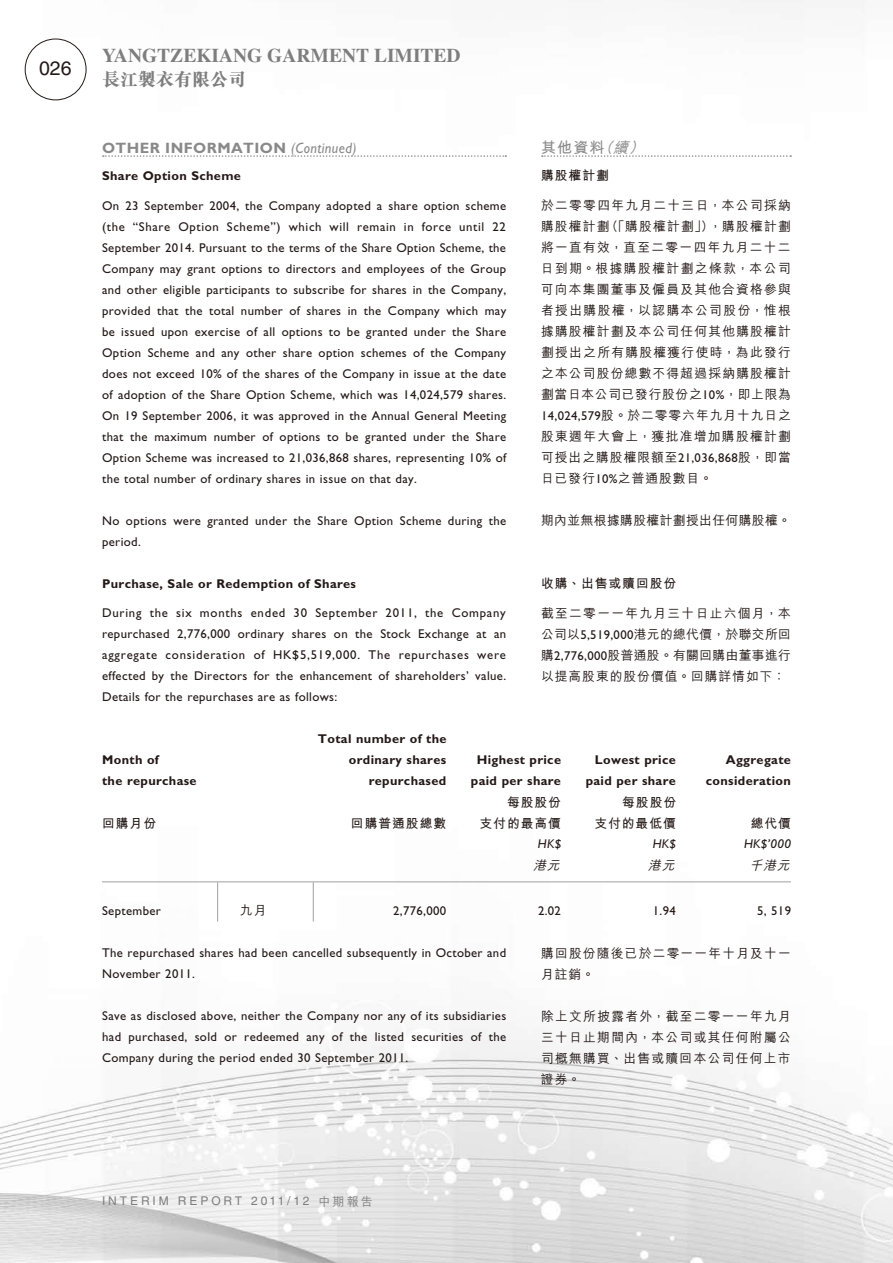
<style>
.page{position:relative;width:893px;height:1263px;background:#fff}
.page>*{position:absolute;margin:0;border:0;box-sizing:border-box;transform-origin:0 0}
.t1{font:700 19.5px "Times LT Std";color:#7e7e7e}
.t2{font:19.5px "Helvetica LT Std";color:#231916}
.t3{font:800 18px "M Sung HK";color:#7e7e7e}
.t4{font:700 15px "Gill Sans Std";letter-spacing:.03em;color:#898989}
.t5{font:700 15px "M Hei HK";color:#898989}
.t6{font:12.75px/21px "Gill Sans Std";letter-spacing:.03em;color:#231916;text-align:justify}
.t7{font:500 12.75px/21px "M Hei HK";letter-spacing:.08em;color:#231916;text-align:justify}
.t8{font:700 12.75px "Gill Sans Std";letter-spacing:.03em;color:#231916}
.t9{font:700 12.75px "M Hei HK";letter-spacing:.08em;color:#231916}
.t10{font:500 12.75px "M Hei HK";letter-spacing:.035em;color:#231916}
.t11{font:italic 12.75px "Gill Sans Std";letter-spacing:.03em;color:#231916}
.t12{font:italic 500 12.75px "M Hei HK";color:#231916}
.t13{font:12px "Helvetica LT Std";letter-spacing:.24em;color:#7e7e7e}
.s1{font-weight:500;font-style:italic}
.s2{font-family:"Gill Sans Std";font-weight:400}
.s3{font-weight:400;font-style:italic}
.s4{font-family:"M Hei HK";font-weight:500}
</style>
<div class="page">
<img style="left:0;top:0;width:893px;height:1263px">
<div style="left:25px;top:39px;width:61px;height:61px;border:1px solid #231916;border-radius:50%"></div>
<svg style="left:103px;top:155px;width:403px;height:2px"></svg>
<hr style="left:102px;top:881px;width:689px;height:1px;background:#a0a0a1">
<hr style="left:217px;top:882px;width:1px;height:39px;background:#a0a0a1">
<hr style="left:313px;top:882px;width:1px;height:39px;background:#a0a0a1">
<svg style="left:542px;top:155px;width:249px;height:2px"></svg>
<h1 class="t2" style="left:39px;top:57px;width:34px">026</h1>
<h1 class="t1" style="left:102px;top:44px;width:360px">YANGTZEKIANG GARMENT LIMITED</h1>
<h2 class="t3" style="left:102px;top:67px;width:145px">長江製衣有限公司</h2>
<p class="t5" style="left:541px;top:137px;width:109px">其他資料<span class="s1">（續）</span></p>
<p class="t9" style="left:541px;top:167px;width:69px">購股權計劃</p>
<p class="t7" style="left:541px;top:194px;width:252px">於二零零四年九月二十三日，本公司採納購股權計劃（「購股權計劃」），購股權計劃將一直有效，直至二零一四年九月二十二日到期。根據購股權計劃之條款，本公司可向本集團董事及僱員及其他合資格參與者授出購股權，以認購本公司股份，惟根據購股權計劃及本公司任何其他購股權計劃授出之所有購股權獲行使時，為此發行之本公司股份總數不得超過採納購股權計劃當日本公司已發行股份之<span class="s2">10%</span>，即上限為<span class="s2">14,024,579</span>股。於二零零六年九月十九日之股東週年大會上，獲批准增加購股權計劃可授出之購股權限額至<span class="s2">21,036,868</span>股，即當日已發行<span class="s2">10%</span>之普通股數目。</p>
<p class="t10" style="left:541px;top:511px;width:251px">期內並無根據購股權計劃授出任何購股權。</p>
<p class="t4" style="left:102px;top:139px;width:256px">OTHER INFORMATION <span class="s3">(Continued)</span></p>
<p class="t8" style="left:102px;top:169px;width:140px">Share Option Scheme</p>
<p class="t6" style="left:102px;top:195px;width:406px">On 23 September 2004, the Company adopted a share option scheme (the “Share Option Scheme”) which will remain in force until 22<br>September 2014. Pursuant to the terms of the Share Option Scheme, the Company may grant options to directors and employees of the Group and other eligible participants to subscribe for shares in the Company, provided that the total number of shares in the Company which may be issued upon exercise of all options to be granted under the Share Option Scheme and any other share option schemes of the Company does not exceed 10% of the shares of the Company in issue at the date of adoption of the Share Option Scheme, which was 14,024,579 shares.<br>On 19 September 2006, it was approved in the Annual General Meeting that the maximum number of options to be granted under the Share Option Scheme was increased to 21,036,868 shares, representing 10% of the total number of ordinary shares in issue on that day.</p>
<p class="t6" style="left:102px;top:510px;width:406px">No options were granted under the Share Option Scheme during the period.</p>
<p class="t8" style="left:102px;top:576px;width:255px">Purchase, Sale or Redemption of Shares</p>
<p class="t6" style="left:102px;top:603px;width:406px">During the six months ended 30 September 2011, the Company repurchased 2,776,000 ordinary shares on the Stock Exchange at an aggregate consideration of HK$5,519,000. The repurchases were effected by the Directors for the enhancement of shareholders’ value.<br>Details for the repurchases are as follows:</p>
<p class="t8" style="left:318px;top:731px;width:130px">Total number of the</p>
<p class="t8" style="left:102px;top:752px;width:58px">Month of</p>
<p class="t8" style="left:349px;top:752px;width:99px">ordinary shares</p>
<p class="t8" style="left:477px;top:752px;width:86px">Highest price</p>
<p class="t8" style="left:595px;top:752px;width:82px">Lowest price</p>
<p class="t8" style="left:726px;top:752px;width:67px">Aggregate</p>
<p class="t8" style="left:102px;top:773px;width:96px">the repurchase</p>
<p class="t8" style="left:369px;top:773px;width:79px">repurchased</p>
<p class="t8" style="left:471px;top:773px;width:92px">paid per share</p>
<p class="t8" style="left:586px;top:773px;width:92px">paid per share</p>
<p class="t8" style="left:706px;top:773px;width:87px">consideration</p>
<p class="t9" style="left:507px;top:792px;width:55px">每股股份</p>
<p class="t9" style="left:622px;top:792px;width:55px">每股股份</p>
<p class="t9" style="left:102px;top:813px;width:55px">回購月份</p>
<p class="t9" style="left:351px;top:813px;width:97px">回購普通股總數</p>
<p class="t9" style="left:480px;top:813px;width:83px">支付的最高價</p>
<p class="t9" style="left:594px;top:813px;width:83px">支付的最低價</p>
<p class="t9" style="left:751px;top:813px;width:42px">總代價</p>
<p class="t11" style="left:538px;top:836px;width:25px">HK$</p>
<p class="t11" style="left:653px;top:836px;width:25px">HK$</p>
<p class="t11" style="left:744px;top:836px;width:49px">HK$’000</p>
<p class="t12" style="left:533px;top:856px;width:32px">港元</p>
<p class="t12" style="left:648px;top:856px;width:32px">港元</p>
<p class="t12" style="left:749px;top:856px;width:46px">千港元</p>
<p class="t6" style="left:102px;top:900px;width:60px">September</p>
<p class="t7" style="left:240px;top:898px;width:28px">九月</p>
<p class="t6" style="left:393px;top:900px;width:55px">2,776,000</p>
<p class="t6" style="left:538px;top:900px;width:24px">2.02</p>
<p class="t6" style="left:653px;top:900px;width:24px">1.94</p>
<p class="t6" style="left:757px;top:900px;width:35px">5, 519</p>
<p class="t6" style="left:102px;top:942px;width:405px">The repurchased shares had been cancelled subsequently in October and<br>November 2011.</p>
<p class="t6" style="left:102px;top:1005px;width:406px">Save as disclosed above, neither the Company nor any of its subsidiaries had purchased, sold or redeemed any of the listed securities of the Company during the period ended 30 September 2011.</p>
<p class="t9" style="left:541px;top:574px;width:137px">收購、出售或贖回股份</p>
<p class="t7" style="left:541px;top:601px;width:251px">截至二零一一年九月三十日止六個月，本公司以<span class="s2">5,519,000</span>港元的總代價，於聯交所回購<span class="s2">2,776,000</span>股普通股。有關回購由董事進行以提高股東的股份價值。回購詳情如下：</p>
<p class="t7" style="left:541px;top:941px;width:251px">購回股份隨後已於二零一一年十月及十一月註銷。</p>
<p class="t7" style="left:541px;top:1004px;width:251px">除上文所披露者外，截至二零一一年九月三十日止期間內，本公司或其任何附屬公司概無購買、出售或贖回本公司任何上市證券。</p>
<p class="t13" style="left:102px;top:1194px;width:272px">INTERIM REPORT 2011/12 <span class="s4">中期報告</span></p>
</div>
